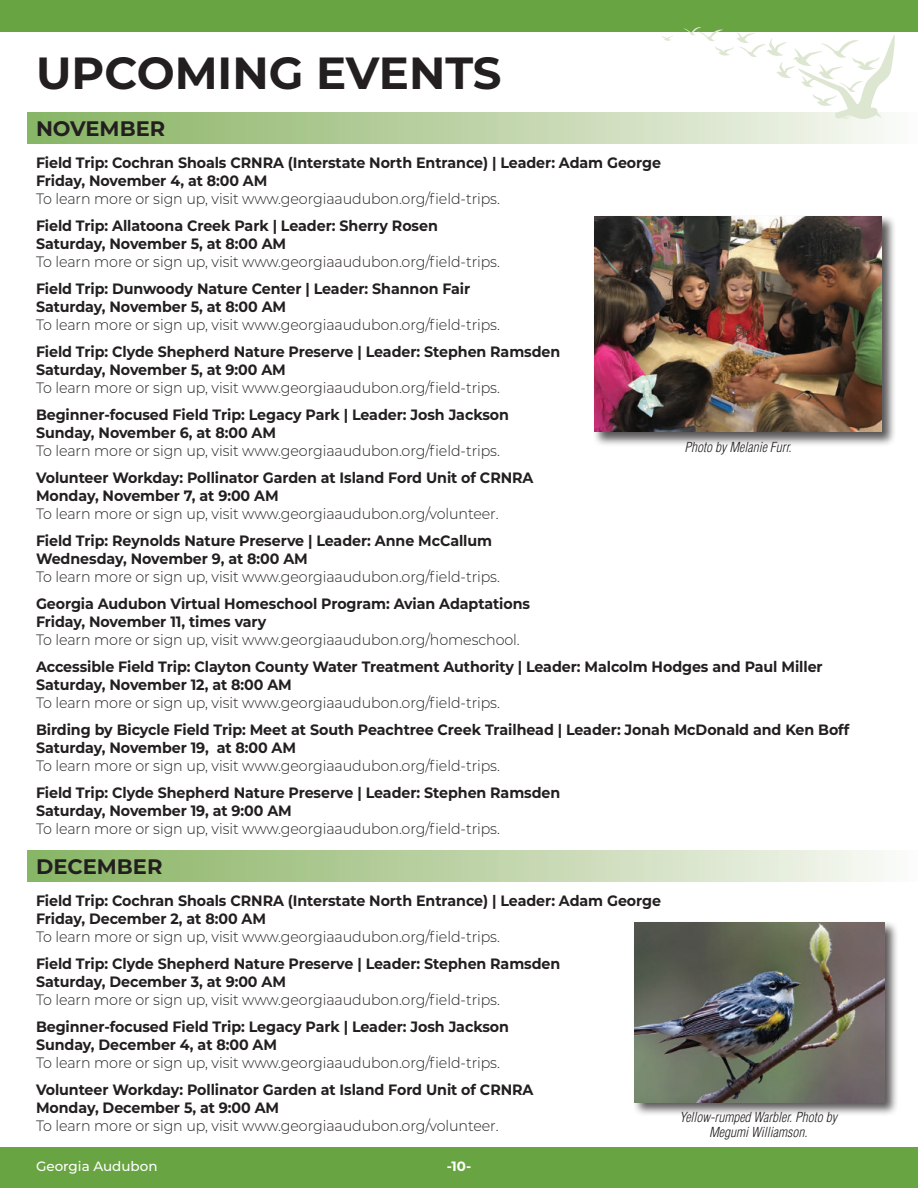
<style>
.page{position:relative;width:918px;height:1188px;background:#fff}
.page>*{position:absolute;margin:0;border:0;box-sizing:border-box;transform-origin:0 0}
.t1{font:700 45px "Montserrat";color:#231f20}
.t2{font:700 21px "Montserrat";color:#231f20}
.t3{font:700 15px/18px "Montserrat";letter-spacing:-.005em;color:#231f20;scale:.95 1}
.t4{font:300 15px "Montserrat";letter-spacing:-.005em;color:#231f20;scale:.95 1}
.t5{font:italic 300 condensed 13.5px/15px "Helvetica";color:#231f20;text-align:center}
.t6{font:500 13.5px "Montserrat";color:#fff}
.t7{font:700 13.5px "Montserrat";color:#fff}
</style>
<div class="page">
<div style="left:27px;top:112px;width:891px;height:32px;background:linear-gradient(to right,#86b160,#f9f8f5)"></div>
<div style="left:27px;top:850px;width:891px;height:32px;background:linear-gradient(to right,#86b160,#f9f8f5)"></div>
<div style="left:0;top:1148px;width:918px;height:40px;background:#69a442"></div>
<div style="left:0;top:0;width:918px;height:32px;background:#69a442"></div>
<svg style="left:662px;top:35px;width:11px;height:6px"></svg>
<svg style="left:683px;top:27px;width:212px;height:92px"></svg>
<div style="left:592px;top:214px;width:305px;height:233px;background:#231f20;opacity:.75"></div>
<img style="left:594px;top:216px;width:288px;height:216px">
<div style="left:633px;top:921px;width:266px;height:196px;background:#231f20;opacity:.75"></div>
<img style="left:634px;top:922px;width:250px;height:180px">
<h1 class="t1" style="left:36px;top:40px;width:467px">UPCOMING EVENTS</h1>
<h2 class="t2" style="left:36px;top:113px;width:131px">NOVEMBER</h2>
<p class="t3" style="left:36px;top:152px;width:659px">Field Trip: Cochran Shoals CRNRA (Interstate North Entrance) | Leader: Adam George<br>Friday, November 4, at 8:00 AM</p>
<p class="t4" style="left:36px;top:188px;width:490px">To learn more or sign up, visit www.georgiaaudubon.org/field-trips.</p>
<p class="t3" style="left:36px;top:215px;width:425px">Field Trip: Allatoona Creek Park | Leader: Sherry Rosen<br>Saturday, November 5, at 8:00 AM</p>
<p class="t4" style="left:36px;top:251px;width:490px">To learn more or sign up, visit www.georgiaaudubon.org/field-trips.</p>
<p class="t3" style="left:36px;top:278px;width:459px">Field Trip: Dunwoody Nature Center | Leader: Shannon Fair<br>Saturday, November 5, at 8:00 AM</p>
<p class="t4" style="left:36px;top:314px;width:490px">To learn more or sign up, visit www.georgiaaudubon.org/field-trips.</p>
<p class="t3" style="left:36px;top:341px;width:553px">Field Trip: Clyde Shepherd Nature Preserve | Leader: Stephen Ramsden<br>Saturday, November 5, at 9:00 AM</p>
<p class="t4" style="left:36px;top:377px;width:490px">To learn more or sign up, visit www.georgiaaudubon.org/field-trips.</p>
<p class="t3" style="left:36px;top:404px;width:499px">Beginner-focused Field Trip: Legacy Park | Leader: Josh Jackson<br>Sunday, November 6, at 8:00 AM</p>
<p class="t4" style="left:36px;top:440px;width:490px">To learn more or sign up, visit www.georgiaaudubon.org/field-trips.</p>
<p class="t3" style="left:36px;top:467px;width:525px">Volunteer Workday: Pollinator Garden at Island Ford Unit of CRNRA<br>Monday, November 7, at 9:00 AM</p>
<p class="t4" style="left:36px;top:503px;width:488px">To learn more or sign up, visit www.georgiaaudubon.org/volunteer.</p>
<p class="t3" style="left:36px;top:530px;width:482px">Field Trip: Reynolds Nature Preserve | Leader: Anne McCallum<br>Wednesday, November 9, at 8:00 AM</p>
<p class="t4" style="left:36px;top:566px;width:490px">To learn more or sign up, visit www.georgiaaudubon.org/field-trips.</p>
<p class="t3" style="left:36px;top:593px;width:522px">Georgia Audubon Virtual Homeschool Program: Avian Adaptations<br>Friday, November 11, times vary</p>
<p class="t4" style="left:36px;top:629px;width:511px">To learn more or sign up, visit www.georgiaaudubon.org/homeschool.</p>
<p class="t3" style="left:36px;top:656px;width:830px">Accessible Field Trip: Clayton County Water Treatment Authority | Leader: Malcolm Hodges and Paul Miller<br>Saturday, November 12, at 8:00 AM</p>
<p class="t4" style="left:36px;top:692px;width:490px">To learn more or sign up, visit www.georgiaaudubon.org/field-trips.</p>
<p class="t3" style="left:36px;top:719px;width:858px">Birding by Bicycle Field Trip: Meet at South Peachtree Creek Trailhead | Leader: Jonah McDonald and Ken Boff<br>Saturday, November 19, at 8:00 AM</p>
<p class="t4" style="left:36px;top:755px;width:490px">To learn more or sign up, visit www.georgiaaudubon.org/field-trips.</p>
<p class="t3" style="left:36px;top:782px;width:553px">Field Trip: Clyde Shepherd Nature Preserve | Leader: Stephen Ramsden<br>Saturday, November 19, at 9:00 AM</p>
<p class="t4" style="left:36px;top:818px;width:490px">To learn more or sign up, visit www.georgiaaudubon.org/field-trips.</p>
<p class="t5" style="left:685px;top:439px;width:108px">Photo by Melanie Furr.</p>
<h2 class="t2" style="left:36px;top:851px;width:128px">DECEMBER</h2>
<p class="t3" style="left:36px;top:890px;width:659px">Field Trip: Cochran Shoals CRNRA (Interstate North Entrance) | Leader: Adam George<br>Friday, December 2, at 8:00 AM</p>
<p class="t4" style="left:36px;top:926px;width:490px">To learn more or sign up, visit www.georgiaaudubon.org/field-trips.</p>
<p class="t3" style="left:36px;top:953px;width:553px">Field Trip: Clyde Shepherd Nature Preserve | Leader: Stephen Ramsden<br>Saturday, December 3, at 9:00 AM</p>
<p class="t4" style="left:36px;top:989px;width:490px">To learn more or sign up, visit www.georgiaaudubon.org/field-trips.</p>
<p class="t3" style="left:36px;top:1016px;width:499px">Beginner-focused Field Trip: Legacy Park | Leader: Josh Jackson<br>Sunday, December 4, at 8:00 AM</p>
<p class="t4" style="left:36px;top:1052px;width:490px">To learn more or sign up, visit www.georgiaaudubon.org/field-trips.</p>
<p class="t3" style="left:36px;top:1079px;width:525px">Volunteer Workday: Pollinator Garden at Island Ford Unit of CRNRA<br>Monday, December 5, at 9:00 AM</p>
<p class="t4" style="left:36px;top:1115px;width:488px">To learn more or sign up, visit www.georgiaaudubon.org/volunteer.</p>
<p class="t6" style="left:36px;top:1157px;width:123px">Georgia Audubon</p>
<p class="t7" style="left:447px;top:1157px;width:26px">-10-</p>
<p class="t5" style="left:679px;top:1110px;width:159px">Yellow-rumped Warbler. Photo by<br>Megumi Williamson.</p>
</div>
